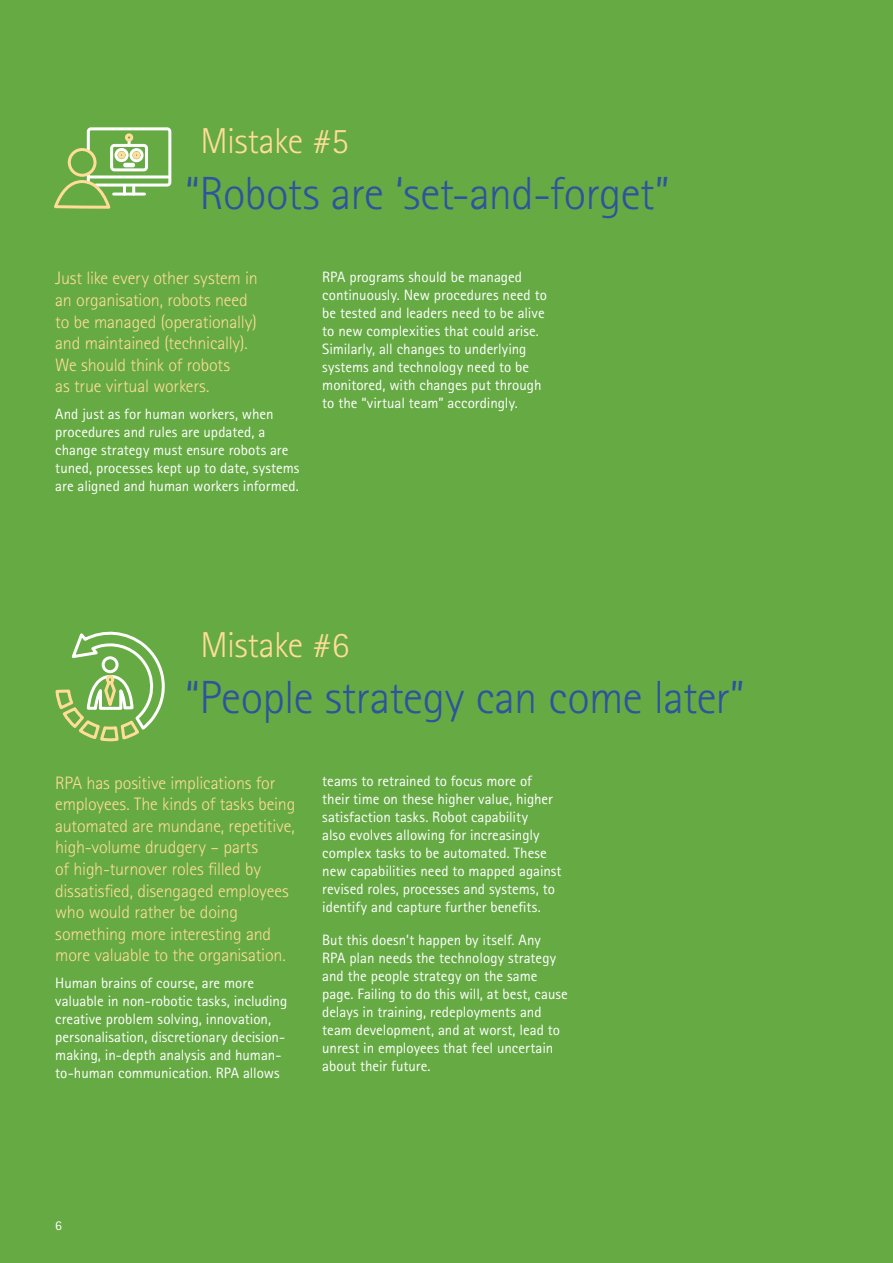
<style>
.page{position:relative;width:893px;height:1263px;background:#6a4}
.page>*{position:absolute;margin:0;border:0;box-sizing:border-box;transform-origin:0 0}
.t1{font:300 46.5px "Rotis Sans Seriffor ACN";letter-spacing:-.015em;color:#2f539c}
.t2{font:300 36px "Rotis Sans Seriffor ACN";letter-spacing:-.02em;color:#fd9}
.t3{font:300 18px/21.6px "Rotis Sans Seriffor ACN";letter-spacing:-.01em;color:#fd9}
.t4{font:15px/18px "Rotis Sans Seriffor ACN";color:#fff}
.t5{font:13.5px "Rotis Sans Seriffor ACN";color:#fff}
</style>
<div class="page">
<svg style="left:55px;top:631px;width:110px;height:111px"></svg>
<svg style="left:54px;top:127px;width:118px;height:82px"></svg>
<h2 class="t2" style="left:201px;top:120px;width:150px">Mistake #5</h2>
<h1 class="t1" style="left:185px;top:167px;width:486px">“Robots are ‘set-and-forget”</h1>
<p class="t3" style="left:55px;top:268px;width:204px">Just like every other system in an organisation, robots need to be managed (operationally) and maintained (technically).<br>We should think of robots<br>as true virtual workers.</p>
<p class="t4" style="left:55px;top:405px;width:246px">And just as for human workers, when procedures and rules are updated, a change strategy must ensure robots are tuned, processes kept up to date, systems are aligned and human workers informed.</p>
<p class="t4" style="left:322px;top:268px;width:226px">RPA programs should be managed continuously. New procedures need to be tested and leaders need to be alive to new complexities that could arise.<br>Similarly, all changes to underlying systems and technology need to be monitored, with changes put through to the “virtual team” accordingly.</p>
<h2 class="t2" style="left:201px;top:625px;width:150px">Mistake #6</h2>
<h1 class="t1" style="left:185px;top:671px;width:561px">“People strategy can come later”</h1>
<p class="t3" style="left:55px;top:772px;width:242px">RPA has positive implications for employees. The kinds of tasks being automated are mundane, repetitive, high-volume drudgery – parts<br>of high-turnover roles filled by dissatisfied, disengaged employees who would rather be doing something more interesting and more valuable to the organisation.</p>
<p class="t4" style="left:55px;top:974px;width:234px">Human brains of course, are more valuable in non-robotic tasks, including creative problem solving, innovation, personalisation, discretionary decision&shy;making, in-depth analysis and human&shy;to-human communication. RPA allows</p>
<p class="t4" style="left:322px;top:772px;width:241px">teams to retrained to focus more of their time on these higher value, higher satisfaction tasks. Robot capability<br>also evolves allowing for increasingly complex tasks to be automated. These new capabilities need to mapped against revised roles, processes and systems, to identify and capture further benefits.</p>
<p class="t4" style="left:322px;top:931px;width:247px">But this doesn’t happen by itself. Any RPA plan needs the technology strategy and the people strategy on the same page. Failing to do this will, at best, cause delays in training, redeployments and team development, and at worst, lead to unrest in employees that feel uncertain about their future.</p>
<p class="t5" style="left:55px;top:1217px;width:8px">6</p>
</div>
